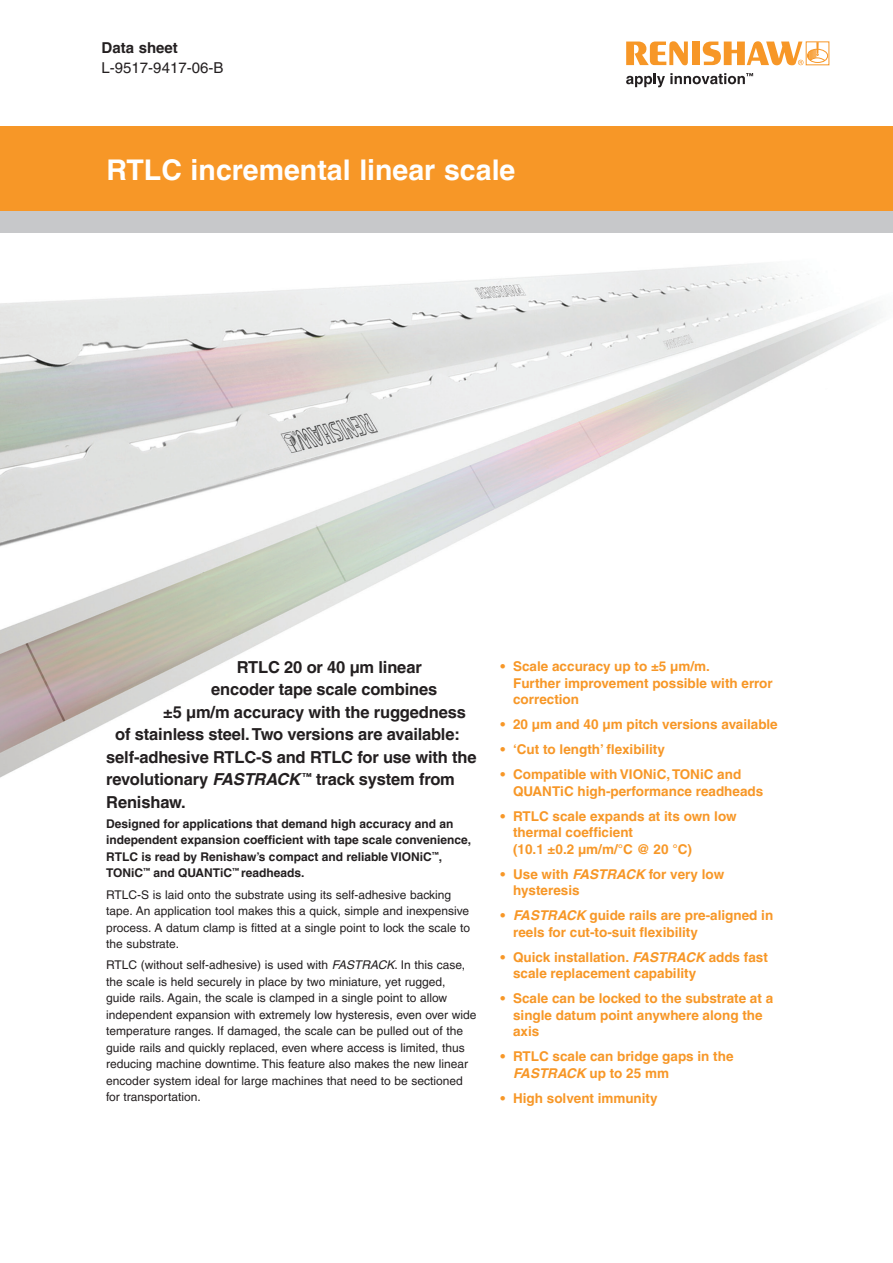
<style>
.page{position:relative;width:893px;height:1263px;background:#fff}
.page>*{position:absolute;margin:0;border:0;box-sizing:border-box;transform-origin:0 0}
.Document_title_20{font:700 28.5px "Helvetica LT Pro";color:#fff}
.Page_1_-_Para_1__11{font:700 16.5px "Helvetica LT Pro";letter-spacing:-.01em;color:#231f20}
.Running_head_Roman{font:15px "Helvetica LT Pro";color:#231f20}
.Running_head_and_hea{font:700 15px "Helvetica LT Pro";color:#231f20}
.t1{font:700 13.5px/16.5px "Helvetica LT Pro";color:#f79727}
.Body_text_-_main__8{font:12px/16.5px "Helvetica LT Pro";color:#231f20}
.Page_1_-_Para_2___8{font:700 12px/16.5px "Helvetica LT Pro";color:#231f20}
.s1{font-style:italic}
</style>
<div class="page">
<img style="left:0;top:263px;width:883px;height:515px">
<div style="left:0;top:126px;width:893px;height:85px;background:#f79727"></div>
<div style="left:0;top:211px;width:893px;height:22px;background:#c7c8ca"></div>
<svg style="left:626px;top:41px;width:62px;height:24px"></svg>
<div style="left:692px;top:42px;width:8px;height:23px;background:#f79727"></div>
<svg style="left:703px;top:41px;width:125px;height:24px"></svg>
<svg style="left:626px;top:73px;width:127px;height:14px"></svg>
<p class="Running_head_and_hea" style="left:102px;top:39px;width:78px">Data sheet</p>
<p class="Running_head_Roman" style="left:102px;top:59px;width:123px">L-9517-9417-06-B</p>
<p class="Document_title_20" style="left:107px;top:152px;width:410px">RTLC incremental linear scale</p>
<p class="Page_1_-_Para_1__11" style="left:237px;top:657px;width:186px">RTLC 20 or 40 µm linear</p>
<p class="Page_1_-_Para_1__11" style="left:211px;top:679px;width:227px">encoder tape scale combines</p>
<p class="Page_1_-_Para_1__11" style="left:163px;top:702px;width:304px">±5 µm/m accuracy with the ruggedness</p>
<p class="Page_1_-_Para_1__11" style="left:115px;top:724px;width:346px">of stainless steel. Two versions are available:</p>
<p class="Page_1_-_Para_1__11" style="left:106px;top:747px;width:372px">self-adhesive RTLC-S and RTLC for use with the</p>
<p class="Page_1_-_Para_1__11" style="left:106px;top:769px;width:350px">revolutionary <span class="s1">FASTRACK</span> <sup>™</sup> track system from</p>
<p class="Page_1_-_Para_1__11" style="left:106px;top:792px;width:81px">Renishaw.</p>
<p class="Page_1_-_Para_2___8" style="left:106px;top:815px;width:366px">Designed for applications that demand high accuracy and an independent expansion coefficient with tape scale convenience, RTLC is read by Renishaw’s compact and reliable VIONiC<sup>™</sup>, TONiC<sup>™</sup> and QUANTiC<sup>™</sup> readheads.</p>
<p class="Body_text_-_main__8" style="left:106px;top:886px;width:365px">RTLC-S is laid onto the substrate using its self-adhesive backing tape. An application tool makes this a quick, simple and inexpensive process. A datum clamp is fitted at a single point to lock the scale to the substrate.</p>
<p class="Body_text_-_main__8" style="left:106px;top:956px;width:372px">RTLC (without self-adhesive) is used with <span class="s1">FASTRACK</span>. In this case, the scale is held securely in place by two miniature, yet rugged, guide rails. Again, the scale is clamped in a single point to allow independent expansion with extremely low hysteresis, even over wide temperature ranges. If damaged, the scale can be pulled out of the guide rails and quickly replaced, even where access is limited, thus reducing machine downtime. This feature also makes the new linear encoder system ideal for large machines that need to be sectioned for transportation.</p>
<p class="t1" style="left:513px;top:658px;width:261px;text-indent:-13px">• Scale accuracy up to ±5 µm/m.<br>Further improvement possible with error correction</p>
<p class="t1" style="left:500px;top:716px;width:279px">• 20 µm and 40 µm pitch versions available</p>
<p class="t1" style="left:500px;top:741px;width:166px">• ‘Cut to length’ flexibility</p>
<p class="t1" style="left:513px;top:766px;width:252px;text-indent:-13px">• Compatible with VIONiC, TONiC and<br>QUANTiC high‑performance readheads</p>
<p class="t1" style="left:513px;top:808px;width:225px;text-indent:-13px">• RTLC scale expands at its own low thermal coefficient<br>(10.1 ±0.2 µm/m/°C @ 20 °C)</p>
<p class="t1" style="left:513px;top:866px;width:213px;text-indent:-13px">• Use with <span class="s1">FASTRACK</span> for very low hysteresis</p>
<p class="t1" style="left:513px;top:907px;width:262px;text-indent:-13px">• <span class="s1">FASTRACK</span> guide rails are pre‑aligned in reels for cut‑to‑suit flexibility</p>
<p class="t1" style="left:513px;top:949px;width:256px;text-indent:-13px">• Quick installation. <span class="s1">FASTRACK</span> adds fast scale replacement capability</p>
<p class="t1" style="left:513px;top:990px;width:262px;text-indent:-13px">• Scale can be locked to the substrate at a single datum point anywhere along the axis</p>
<p class="t1" style="left:513px;top:1048px;width:222px;text-indent:-13px">• RTLC scale can bridge gaps in the<br><span class="s1">FASTRACK</span> up to 25 mm</p>
<p class="t1" style="left:500px;top:1090px;width:159px">• High solvent immunity</p>
</div>
